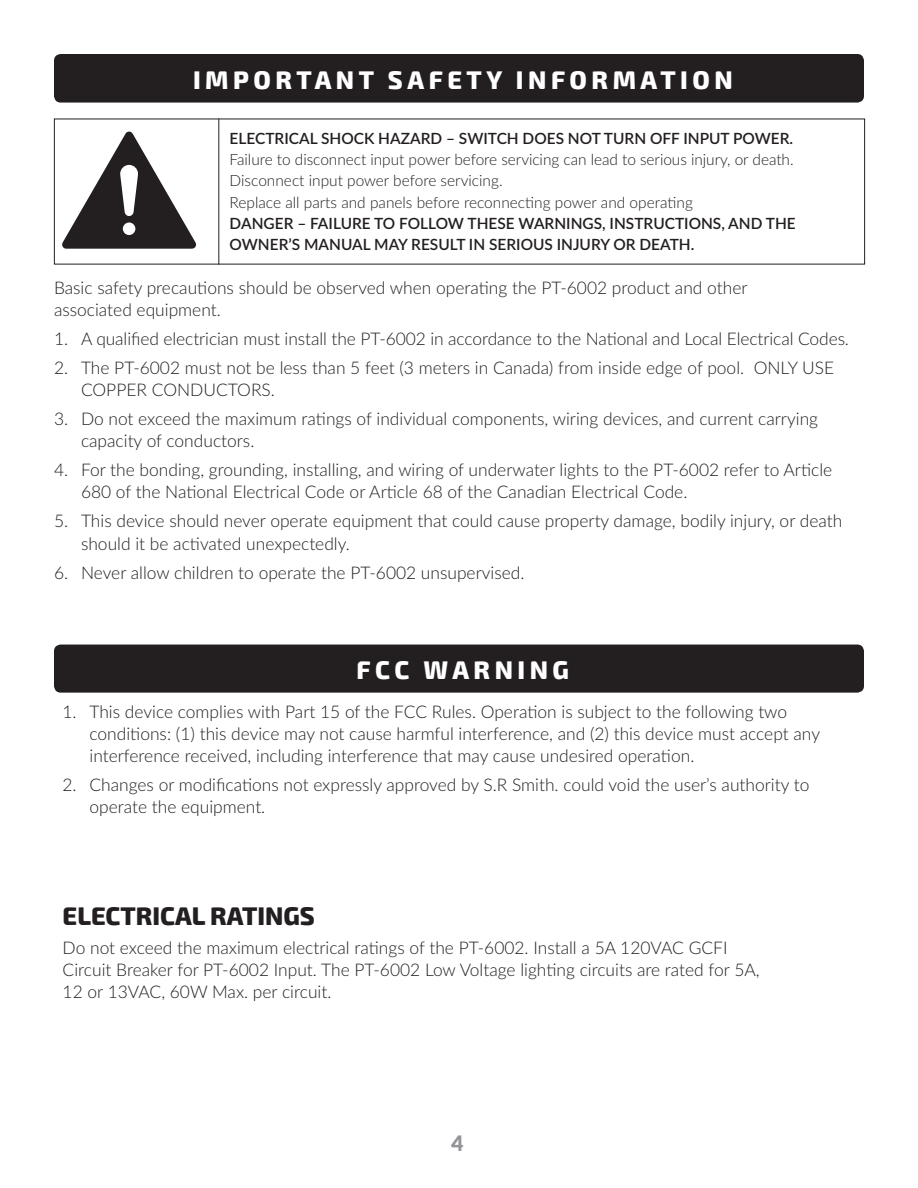
<style>
.page{position:relative;width:918px;height:1188px;background:#fff}
.page>*{position:absolute;margin:0;border:0;box-sizing:border-box;transform-origin:0 0}
.t1{font:800 25.05px "Exo 2";letter-spacing:.18em;color:#fff}
.t2{font:800 25.05px "Exo 2";color:#231f20}
.t3{font:900 21.15px "Lato";color:#939598}
.t4{font:300 17.4px/22.2px "Lato";color:#231f20}
.t5{font:300 15.45px/21.1px "Lato";letter-spacing:-.005em;color:#231f20}
.t6{font:600 15.45px/21.1px "Lato";color:#231f20}
</style>
<div class="page">
<div style="left:54px;top:54px;width:810px;height:49px;background:#231f20;border-radius:7px"></div>
<div style="left:54px;top:645px;width:810px;height:48px;background:#231f20;border-radius:7px"></div>
<svg style="left:62px;top:132px;width:134px;height:117px"></svg>
<hr style="left:218px;top:119px;width:1px;height:145px;background:#231f20">
<h1 class="t1" style="left:193px;top:65px;width:541px">IMPORTANT SAFETY INFORMATION</h1>
<p class="t6" style="left:230px;top:127px;width:565px">ELECTRICAL SHOCK HAZARD – SWITCH DOES NOT TURN OFF INPUT POWER.</p>
<p class="t5" style="left:230px;top:149px;width:565px">Failure to disconnect input power before servicing can lead to serious injury, or death.<br>Disconnect input power before servicing.<br>Replace all parts and panels before reconnecting power and operating</p>
<p class="t6" style="left:230px;top:212px;width:568px">DANGER – FAILURE TO FOLLOW THESE WARNINGS, INSTRUCTIONS, AND THE<br>OWNER’S MANUAL MAY RESULT IN SERIOUS INJURY OR DEATH.</p>
<p class="t4" style="left:54px;top:276px;width:695px">Basic safety precautions should be observed when operating the PT-6002 product and other associated equipment.</p>
<p class="t4" style="left:54px;top:327px;width:797px">1. A qualified electrician must install the PT-6002 in accordance to the National and Local Electrical Codes.</p>
<p class="t4" style="left:81px;top:356px;width:755px;text-indent:-27px">2. The PT-6002 must not be less than 5 feet (3 meters in Canada) from inside edge of pool. ONLY USE<br>COPPER CONDUCTORS.</p>
<p class="t4" style="left:81px;top:407px;width:739px;text-indent:-27px">3. Do not exceed the maximum ratings of individual components, wiring devices, and current carrying capacity of conductors.</p>
<p class="t4" style="left:81px;top:458px;width:753px;text-indent:-27px">4. For the bonding, grounding, installing, and wiring of underwater lights to the PT-6002 refer to Article<br>680 of the National Electrical Code or Article 68 of the Canadian Electrical Code.</p>
<p class="t4" style="left:81px;top:509px;width:763px;text-indent:-27px">5. This device should never operate equipment that could cause property damage, bodily injury, or death should it be activated unexpectedly.</p>
<p class="t4" style="left:54px;top:561px;width:472px">6. Never allow children to operate the PT-6002 unsupervised.</p>
<h1 class="t1" style="left:357px;top:655px;width:214px">FCC WARNING</h1>
<p class="t4" style="left:89px;top:700px;width:732px;text-indent:-27px">1. This device complies with Part 15 of the FCC Rules. Operation is subject to the following two conditions: (1) this device may not cause harmful interference, and (2) this device must accept any interference received, including interference that may cause undesired operation.</p>
<p class="t4" style="left:89px;top:773px;width:721px;text-indent:-27px">2. Changes or modifications not expressly approved by S.R Smith. could void the user’s authority to operate the equipment.</p>
<h1 class="t2" style="left:63px;top:901px;width:254px">ELECTRICAL RATINGS</h1>
<p class="t4" style="left:63px;top:936px;width:699px">Do not exceed the maximum electrical ratings of the PT-6002. Install a 5A 120VAC GCFI<br>Circuit Breaker for PT-6002 Input. The PT-6002 Low Voltage lighting circuits are rated for 5A,<br>12 or 13VAC, 60W Max. per circuit.</p>
<p class="t3" style="left:451px;top:1131px;width:14px">4</p>
</div>
